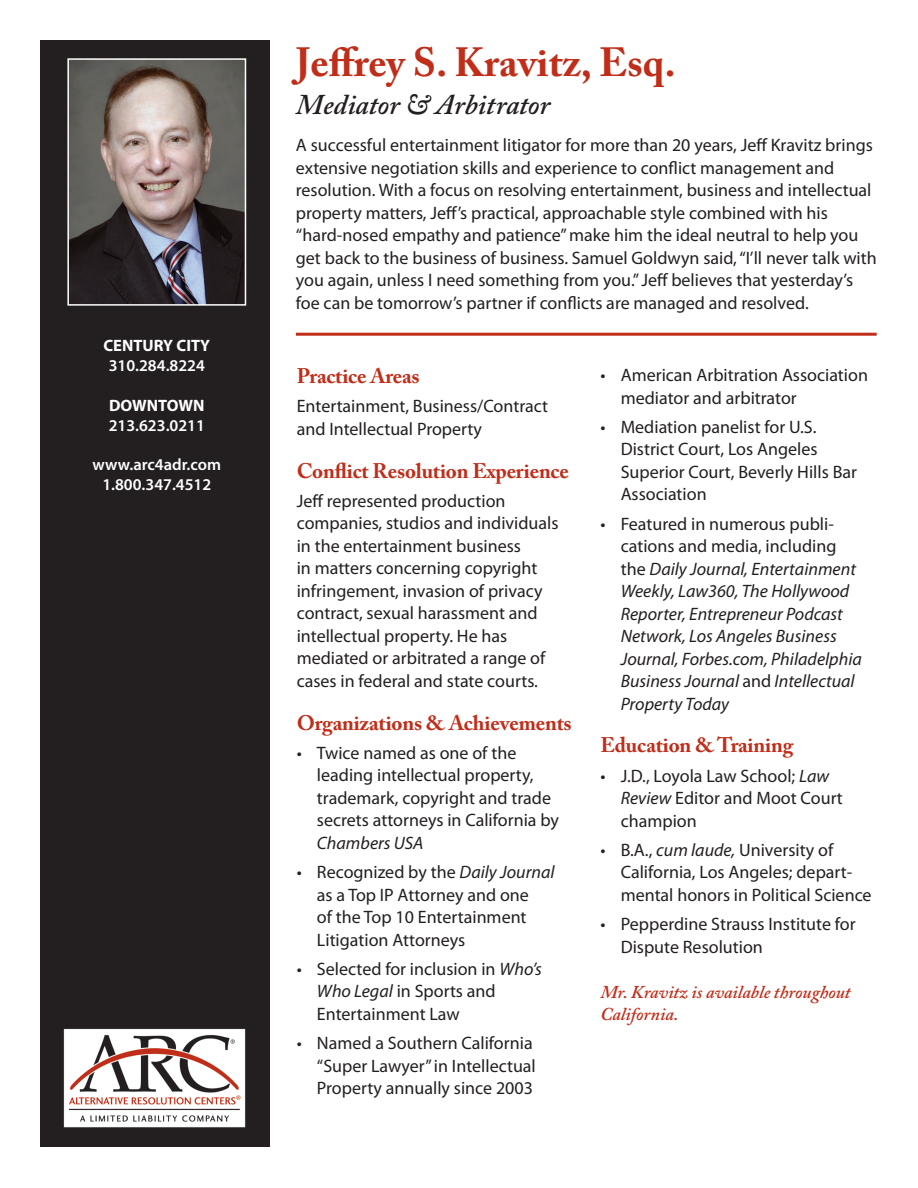
<style>
.page{position:relative;width:918px;height:1188px;background:#fff}
.page>*{position:absolute;margin:0;border:0;box-sizing:border-box;transform-origin:0 0}
.t1{font:700 40.5px "Adobe Caslon Pro";color:#c02d19}
.t2{font:italic 600 28.5px "Adobe Caslon Pro";color:#231f20}
.t3{font:700 21px "Adobe Caslon Pro";letter-spacing:-.01em;color:#c02d19}
.t4{font:18px/22.5px "Myriad Pro";color:#231f20}
.t5{font:italic 18px/22.5px "Myriad Pro";color:#231f20}
.t6{font:italic 600 18px/22.5px "Adobe Caslon Pro";color:#c02d19}
.t7{font:600 16.5px/19.8px "Myriad Pro";color:#fff;text-align:center}
.t8{font:700 16.5px "Myriad Pro";color:#fff}
.s1{font-style:italic}
.s2{font-style:normal}
</style>
<div class="page">
<div style="left:40px;top:40px;width:230px;height:1108px;background:#231f20"></div>
<hr style="left:296px;top:333px;width:581px;height:3px;background:#c02d19">
<img style="left:70px;top:61px;width:173px;height:242px">
<div style="left:67px;top:58px;width:179px;height:248px;border:2px solid #fff"></div>
<img style="left:64px;top:1028px;width:182px;height:100px">
<p class="t8" style="left:103px;top:335px;width:108px">CENTURY CITY</p>
<p class="t7" style="left:109px;top:355px;width:98px">310.284.8224</p>
<p class="t8" style="left:109px;top:395px;width:97px">DOWNTOWN</p>
<p class="t7" style="left:109px;top:415px;width:98px">213.623.0211</p>
<p class="t7" style="left:93px;top:454px;width:130px">www.arc4adr.com<br>1.800.347.4512</p>
<h1 class="t1" style="left:296px;top:39px;width:381px">Jeffrey S. Kravitz, Esq.</h1>
<h2 class="t2" style="left:296px;top:87px;width:256px">Mediator &amp; Arbitrator</h2>
<p class="t4" style="left:296px;top:134px;width:582px">A successful entertainment litigator for more than 20 years, Jeff Kravitz brings extensive negotiation skills and experience to conflict management and resolution. With a focus on resolving entertainment, business and intellectual property matters, Jeff’s practical, approachable style combined with his “hard-nosed empathy and patience” make him the ideal neutral to help you get back to the business of business. Samuel Goldwyn said, “I’ll never talk with you again, unless I need something from you.” Jeff believes that yesterday’s foe can be tomorrow’s partner if conflicts are managed and resolved.</p>
<p class="t3" style="left:297px;top:364px;width:124px">Practice Areas</p>
<p class="t4" style="left:297px;top:395px;width:253px">Entertainment, Business/Contract and Intellectual Property</p>
<p class="t3" style="left:297px;top:458px;width:274px">Conflict Resolution Experience</p>
<p class="t4" style="left:297px;top:489px;width:263px">Jeff represented production companies, studios and individuals in the entertainment business<br>in matters concerning copyright infringement, invasion of privacy contract, sexual harassment and intellectual property. He has mediated or arbitrated a range of cases in federal and state courts.</p>
<p class="t3" style="left:297px;top:710px;width:277px">Organizations &amp; Achievements</p>
<p class="t4" style="left:317px;top:741px;width:244px;text-indent:-20px">• Twice named as one of the leading intellectual property, trademark, copyright and trade secrets attorneys in California by</p>
<p class="t5" style="left:317px;top:831px;width:108px">Chambers USA</p>
<p class="t4" style="left:317px;top:861px;width:239px;text-indent:-20px">• Recognized by the <span class="s1">Daily Journal </span>as a Top IP Attorney and one<br>of the Top 10 Entertainment<br>Litigation Attorneys</p>
<p class="t4" style="left:317px;top:957px;width:226px;text-indent:-20px">• Selected for inclusion in <span class="s1">Who’s<br>Who Legal</span> in Sports and<br>Entertainment Law</p>
<p class="t4" style="left:317px;top:1032px;width:220px;text-indent:-20px">• Named a Southern California “Super Lawyer” in Intellectual<br>Property annually since 2003</p>
<p class="t4" style="left:621px;top:364px;width:249px;text-indent:-20px">• American Arbitration Association mediator and arbitrator</p>
<p class="t4" style="left:621px;top:415px;width:238px;text-indent:-20px">• Mediation panelist for U.S.<br>District Court, Los Angeles<br>Superior Court, Beverly Hills Bar<br>Association</p>
<p class="t5" style="left:621px;top:512px;width:243px;text-indent:-20px"><span class="s2">• Featured in numerous publi&shy;cations and media, including the</span> Daily Journal, Entertainment<br>Weekly, Law360, The Hollywood<br>Reporter, Entrepreneur Podcast<br>Network, Los Angeles Business<br>Journal, Forbes.com, Philadelphia<br>Business Journal <span class="s2">and</span> Intellectual<br>Property Today</p>
<p class="t3" style="left:600px;top:733px;width:194px">Education &amp; Training</p>
<p class="t4" style="left:621px;top:764px;width:224px;text-indent:-20px">• J.D., Loyola Law School; <span class="s1">Law<br>Review</span> Editor and Moot Court champion</p>
<p class="t4" style="left:621px;top:838px;width:252px;text-indent:-20px">• B.A., <span class="s1">cum laude,</span> University of<br>California, Los Angeles; depart&shy;mental honors in Political Science</p>
<p class="t4" style="left:621px;top:913px;width:236px;text-indent:-20px">• Pepperdine Strauss Institute for<br>Dispute Resolution</p>
<p class="t6" style="left:600px;top:980px;width:252px">Mr. Kravitz is available throughout<br>California.</p>
</div>
